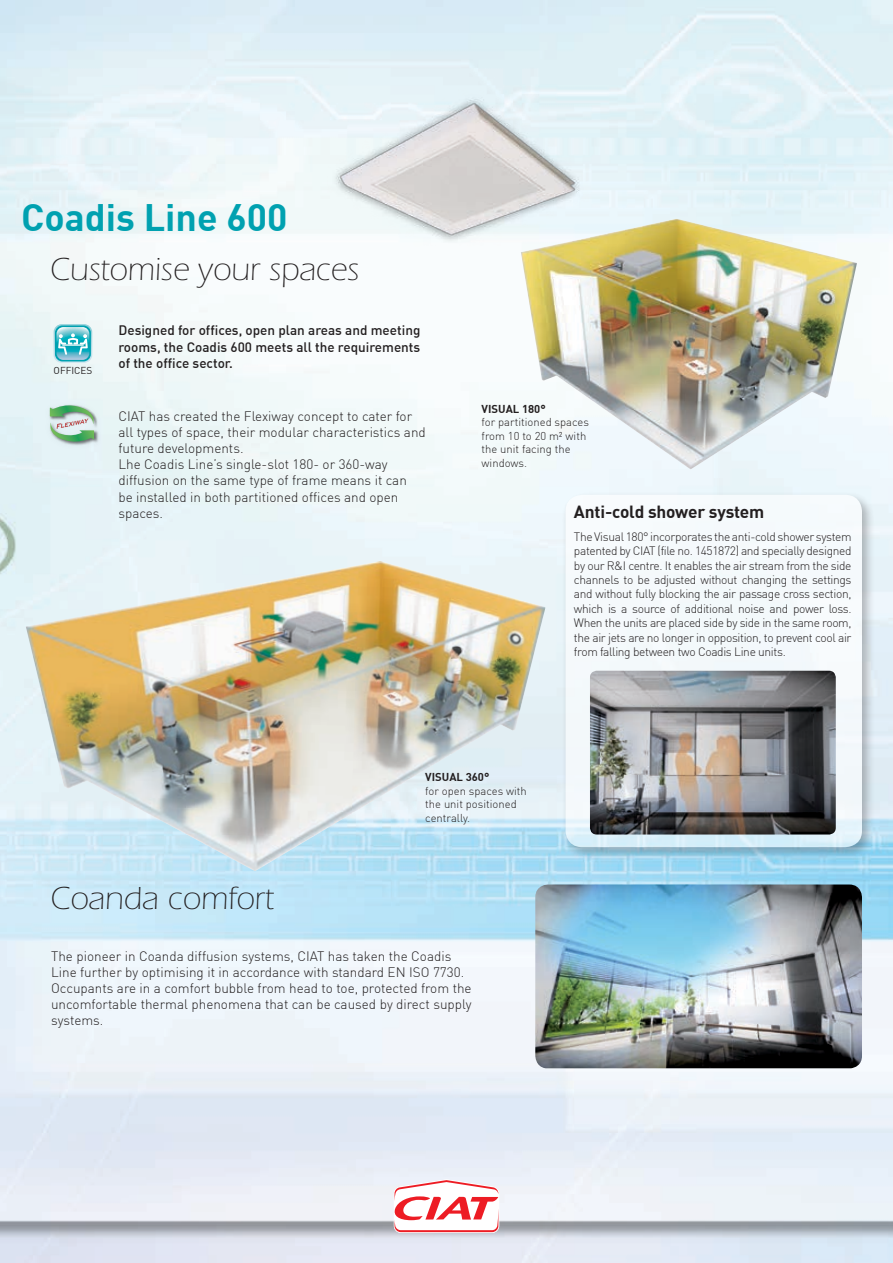
<style>
.page{position:relative;width:893px;height:1263px;background:#fff}
.page>*{position:absolute;margin:0;border:0;box-sizing:border-box;transform-origin:0 0}
.t1{font:700 37.5px "DIN";color:#00a1b0}
.t2{font:300 33px "Itc Eras";color:#231f20}
.t3{font:700 17.25px "DIN";letter-spacing:-.01em;color:#231f20}
.t4{font:300 13.5px/16.2px "DIN";color:#231f20}
.t5{font:500 13.5px/16.2px "DIN";color:#231f20;text-align:justify}
.t6{font:300 12px/14.4px "DIN";letter-spacing:-.03em;color:#231f20;text-align:justify}
.t7{font:300 11.25px/13.5px "DIN";color:#231f20}
.t8{font:700 11.25px "DIN";color:#231f20}
.t9{font:9.9px "DIN";color:#231f20}
</style>
<div class="page">
<svg style="left:393px;top:1179px;width:106px;height:54px"></svg>
<div style="left:561px;top:491px;width:314px;height:369px;background:#231f20;opacity:.5"></div>
<svg style="left:566px;top:495px;width:296px;height:352px;fill:#f5f9fc"></svg>
<img style="left:48px;top:420px;width:51px;height:27px">
<img style="left:48px;top:404px;width:50px;height:25px">
<svg style="left:49px;top:405px;width:46px;height:41px"></svg>
<img style="left:26px;top:561px;width:519px;height:310px">
<img style="left:521px;top:219px;width:336px;height:250px">
<svg style="left:54px;top:324px;width:38px;height:39px"></svg>
<img style="left:327px;top:88px;width:262px;height:162px">
<img style="left:535px;top:884px;width:327px;height:184px">
<img style="left:590px;top:671px;width:246px;height:163px">
<h1 class="t1" style="left:21px;top:193px;width:268px">Coadis Line 600</h1>
<h2 class="t2" style="left:50px;top:251px;width:310px">Customise your spaces</h2>
<p class="t9" style="left:54px;top:364px;width:40px">OFFICES</p>
<p class="t5" style="left:118px;top:322px;width:304px">Designed for offices, open plan areas and meeting rooms, the Coadis 600 meets all the requirements of the office sector.</p>
<p class="t4" style="left:118px;top:407px;width:309px">CIAT has created the Flexiway concept to cater for all types of space, their modular characteristics and future developments.<br>Lhe Coadis Line’s single-slot 180- or 360-way diffusion on the same type of frame means it can<br>be installed in both partitioned offices and open spaces.</p>
<p class="t8" style="left:482px;top:401px;width:66px">VISUAL 180°</p>
<p class="t7" style="left:482px;top:415px;width:109px">for partitioned spaces from 10 to 20 m² with the unit facing the windows.</p>
<p class="t3" style="left:574px;top:500px;width:192px">Anti-cold shower system</p>
<p class="t6" style="left:574px;top:529px;width:279px">The Visual 180° incorporates the anti-cold shower system patented by CIAT (file no. 1451872) and specially designed by our R&amp;I centre. It enables the air stream from the side channels to be adjusted without changing the settings and without fully blocking the air passage cross section, which is a source of additional noise and power loss.<br>When the units are placed side by side in the same room, the air jets are no longer in opposition, to prevent cool air from falling between two Coadis Line units.</p>
<p class="t8" style="left:425px;top:769px;width:66px">VISUAL 360°</p>
<p class="t7" style="left:425px;top:784px;width:103px">for open spaces with the unit positioned centrally.</p>
<h2 class="t2" style="left:50px;top:880px;width:225px">Coanda comfort</h2>
<p class="t4" style="left:51px;top:947px;width:422px">The pioneer in Coanda diffusion systems, CIAT has taken the Coadis Line further by optimising it in accordance with standard EN ISO 7730.<br>Occupants are in a comfort bubble from head to toe, protected from the uncomfortable thermal phenomena that can be caused by direct supply systems.</p>
</div>
